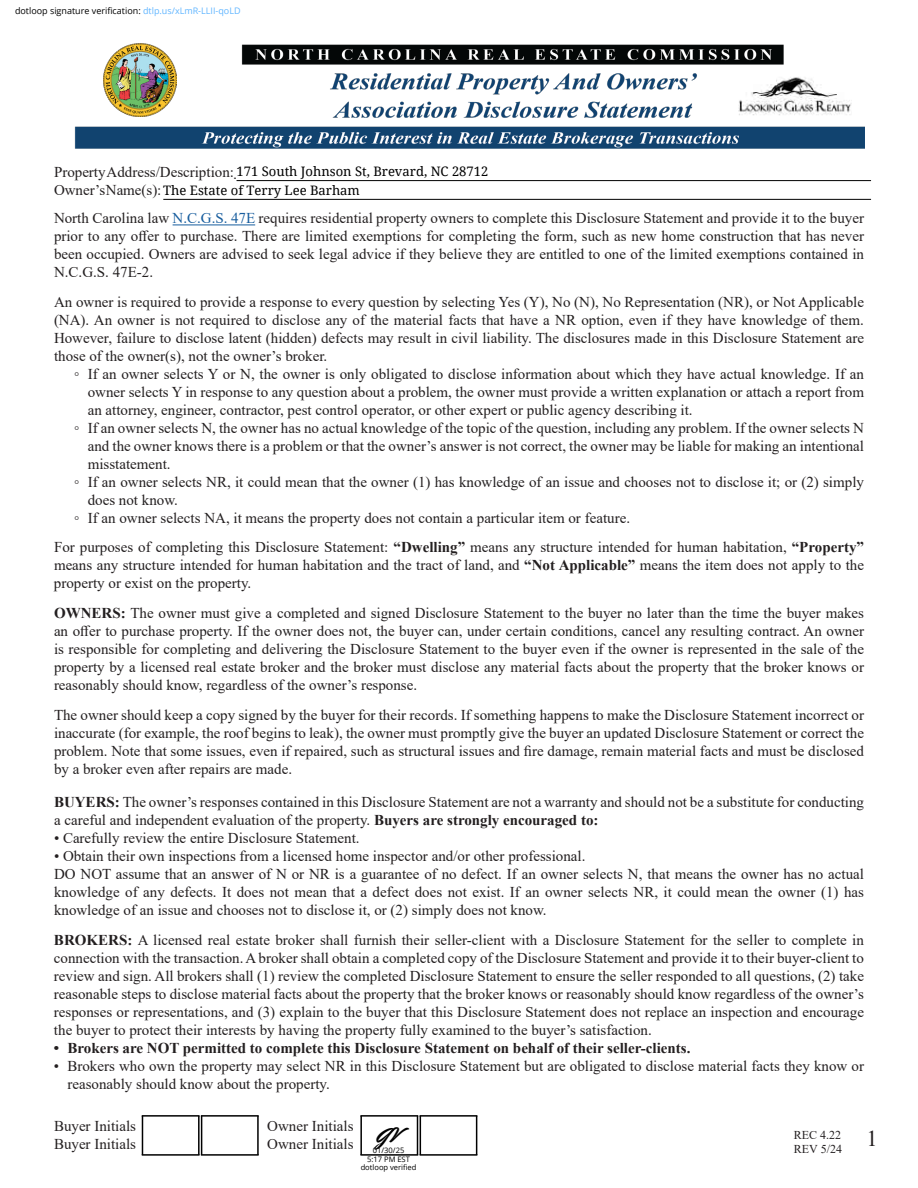
<style>
.page{position:relative;width:918px;height:1188px;background:#fff}
.page>*{position:absolute;margin:0;border:0;box-sizing:border-box;transform-origin:0 0}
.t1{font:22.5px "Times New Roman";color:#231f20}
.t2{font:21px "Mr Dafoe";color:#000}
.No_indent{font:15px/18px "Times New Roman";color:#231f20;text-align:justify}
.t3{font:700 15px "Times New Roman";color:#231f20}
.t4{font:13.05px/18.8px "Droid Serif";color:#000}
.t5{font:12px "Times New Roman";color:#231f20}
.t6{font:9px "Open Sans";color:#000}
.t7{font:7.5px/8.1px "Open Sans";color:#000;text-align:center}
.s1{color:#61b6ff}
.s2{color:#175d9e}
.s3{font-weight:700}
</style>
<div class="page">
<img style="left:74px;top:44px;width:790px;height:105px">
<img style="left:103px;top:43px;width:73px;height:73px">
<hr style="left:173px;top:225px;width:82px;height:1px;background:#175d9e">
<hr style="left:234px;top:178px;width:630px;height:1px;background:#231f20">
<img style="left:739px;top:69px;width:112px;height:52px">
<div style="left:237px;top:163px;width:634px;height:18px;background:#fff"></div>
<hr style="left:237px;top:180px;width:634px;height:1px;background:#000">
<hr style="left:163px;top:199px;width:708px;height:1px;background:#000">
<hr style="left:142px;top:1115px;width:58px;height:2px;background:#000">
<hr style="left:142px;top:1154px;width:58px;height:2px;background:#000">
<hr style="left:142px;top:1116px;width:1px;height:39px;background:#000">
<hr style="left:198px;top:1116px;width:2px;height:39px;background:#000">
<hr style="left:201px;top:1115px;width:58px;height:2px;background:#000">
<hr style="left:201px;top:1154px;width:58px;height:2px;background:#000">
<hr style="left:201px;top:1116px;width:1px;height:39px;background:#000">
<hr style="left:257px;top:1116px;width:2px;height:39px;background:#000">
<hr style="left:360px;top:1115px;width:58px;height:2px;background:#000">
<hr style="left:360px;top:1154px;width:58px;height:2px;background:#000">
<hr style="left:360px;top:1116px;width:2px;height:39px;background:#000">
<hr style="left:417px;top:1116px;width:1px;height:39px;background:#000">
<hr style="left:420px;top:1115px;width:57px;height:2px;background:#000">
<hr style="left:420px;top:1154px;width:57px;height:2px;background:#000">
<hr style="left:420px;top:1116px;width:1px;height:39px;background:#000">
<hr style="left:476px;top:1116px;width:1px;height:39px;background:#000">
<p class="t6" style="left:15px;top:7px;width:227px">dotloop signature verification: <span class="s1">dtlp.us/xLmR-LLII-qoLD</span></p>
<p class="t4" style="left:163px;top:163px;width:327px;text-indent:73px">171 South Johnson St, Brevard, NC 28712<br>The Estate of Terry Lee Barham</p>
<p class="No_indent" style="left:54px;top:162px;width:182px">Property Address/Description:</p>
<p class="No_indent" style="left:54px;top:180px;width:109px">Owner’s Name(s):</p>
<p class="No_indent" style="left:54px;top:209px;width:812px">North Carolina law <span class="s2">N.C.G.S. 47E</span> requires residential property owners to complete this Disclosure Statement and provide it to the buyer prior to any offer to purchase. There are limited exemptions for completing the form, such as new home construction that has never been occupied. Owners are advised to seek legal advice if they believe they are entitled to one of the limited exemptions contained in N.C.G.S. 47E-2.</p>
<p class="No_indent" style="left:54px;top:292px;width:812px">An owner is required to provide a response to every question by selecting Yes (Y), No (N), No Representation (NR), or Not Applicable (NA). An owner is not required to disclose any of the material facts that have a NR option, even if they have knowledge of them.<br>However, failure to disclose latent (hidden) defects may result in civil liability. The disclosures made in this Disclosure Statement are those of the owner(s), not the owner’s broker.</p>
<p class="No_indent" style="left:88px;top:364px;width:778px;text-indent:-14px">◦ If an owner selects Y or N, the owner is only obligated to disclose information about which they have actual knowledge. If an owner selects Y in response to any question about a problem, the owner must provide a written explanation or attach a report from an attorney, engineer, contractor, pest control operator, or other expert or public agency describing it.</p>
<p class="No_indent" style="left:88px;top:418px;width:778px;text-indent:-14px">◦ If an owner selects N, the owner has no actual knowledge of the topic of the question, including any problem. If the owner selects N and the owner knows there is a problem or that the owner’s answer is not correct, the owner may be liable for making an intentional misstatement.</p>
<p class="No_indent" style="left:88px;top:472px;width:778px;text-indent:-14px">◦ If an owner selects NR, it could mean that the owner (1) has knowledge of an issue and chooses not to disclose it; or (2) simply does not know.</p>
<p class="No_indent" style="left:74px;top:508px;width:557px">◦ If an owner selects NA, it means the property does not contain a particular item or feature.</p>
<p class="No_indent" style="left:54px;top:537px;width:812px">For purposes of completing this Disclosure Statement: <span class="s3">“Dwelling”</span> means any structure intended for human habitation, <span class="s3">“Property” </span>means any structure intended for human habitation and the tract of land, and <span class="s3">“Not Applicable”</span> means the item does not apply to the property or exist on the property.</p>
<p class="No_indent" style="left:54px;top:604px;width:812px"><span class="s3">OWNERS:</span> The owner must give a completed and signed Disclosure Statement to the buyer no later than the time the buyer makes an offer to purchase property. If the owner does not, the buyer can, under certain conditions, cancel any resulting contract. An owner is responsible for completing and delivering the Disclosure Statement to the buyer even if the owner is represented in the sale of the property by a licensed real estate broker and the broker must disclose any material facts about the property that the broker knows or reasonably should know, regardless of the owner’s response.</p>
<p class="No_indent" style="left:54px;top:705px;width:812px">The owner should keep a copy signed by the buyer for their records. If something happens to make the Disclosure Statement incorrect or inaccurate (for example, the roof begins to leak), the owner must promptly give the buyer an updated Disclosure Statement or correct the problem. Note that some issues, even if repaired, such as structural issues and fire damage, remain material facts and must be disclosed by a broker even after repairs are made.</p>
<p class="No_indent" style="left:54px;top:792px;width:812px"><span class="s3">BUYERS:</span> The owner’s responses contained in this Disclosure Statement are not a warranty and should not be a substitute for conducting a careful and independent evaluation of the property. <span class="s3">Buyers are strongly encouraged to:</span></p>
<p class="No_indent" style="left:54px;top:828px;width:307px">• Carefully review the entire Disclosure Statement.</p>
<p class="No_indent" style="left:54px;top:846px;width:533px">• Obtain their own inspections from a licensed home inspector and/or other professional.</p>
<p class="No_indent" style="left:54px;top:864px;width:812px">DO NOT assume that an answer of N or NR is a guarantee of no defect. If an owner selects N, that means the owner has no actual knowledge of any defects. It does not mean that a defect does not exist. If an owner selects NR, it could mean the owner (1) has knowledge of an issue and chooses not to disclose it, or (2) simply does not know.</p>
<p class="No_indent" style="left:54px;top:931px;width:812px"><span class="s3">BROKERS:</span> A licensed real estate broker shall furnish their seller-client with a Disclosure Statement for the seller to complete in connection with the transaction. A broker shall obtain a completed copy of the Disclosure Statement and provide it to their buyer-client to review and sign. All brokers shall (1) review the completed Disclosure Statement to ensure the seller responded to all questions, (2) take reasonable steps to disclose material facts about the property that the broker knows or reasonably should know regardless of the owner’s responses or representations, and (3) explain to the buyer that this Disclosure Statement does not replace an inspection and encourage the buyer to protect their interests by having the property fully examined to the buyer’s satisfaction.</p>
<p class="t3" style="left:54px;top:1038px;width:638px">• Brokers are NOT permitted to complete this Disclosure Statement on behalf of their seller-clients.</p>
<p class="No_indent" style="left:67px;top:1057px;width:798px;text-indent:-14px">• Brokers who own the property may select NR in this Disclosure Statement but are obligated to disclose material facts they know or reasonably should know about the property.</p>
<p class="No_indent" style="left:54px;top:1116px;width:84px">Buyer Initials</p>
<p class="No_indent" style="left:267px;top:1116px;width:88px">Owner Initials</p>
<p class="No_indent" style="left:54px;top:1134px;width:84px">Buyer Initials</p>
<p class="No_indent" style="left:267px;top:1134px;width:88px">Owner Initials</p>
<h2 class="t2" style="left:378px;top:1120px;width:23px">GV</h2>
<p class="t7" style="left:361px;top:1147px;width:57px">01/30/25<br>5:17 PM EST dotloop verified</p>
<p class="t5" style="left:794px;top:1126px;width:49px">REC 4.22</p>
<p class="t5" style="left:794px;top:1141px;width:50px">REV 5/24</p>
<p class="t1" style="left:866px;top:1123px;width:13px">1</p>
</div>
